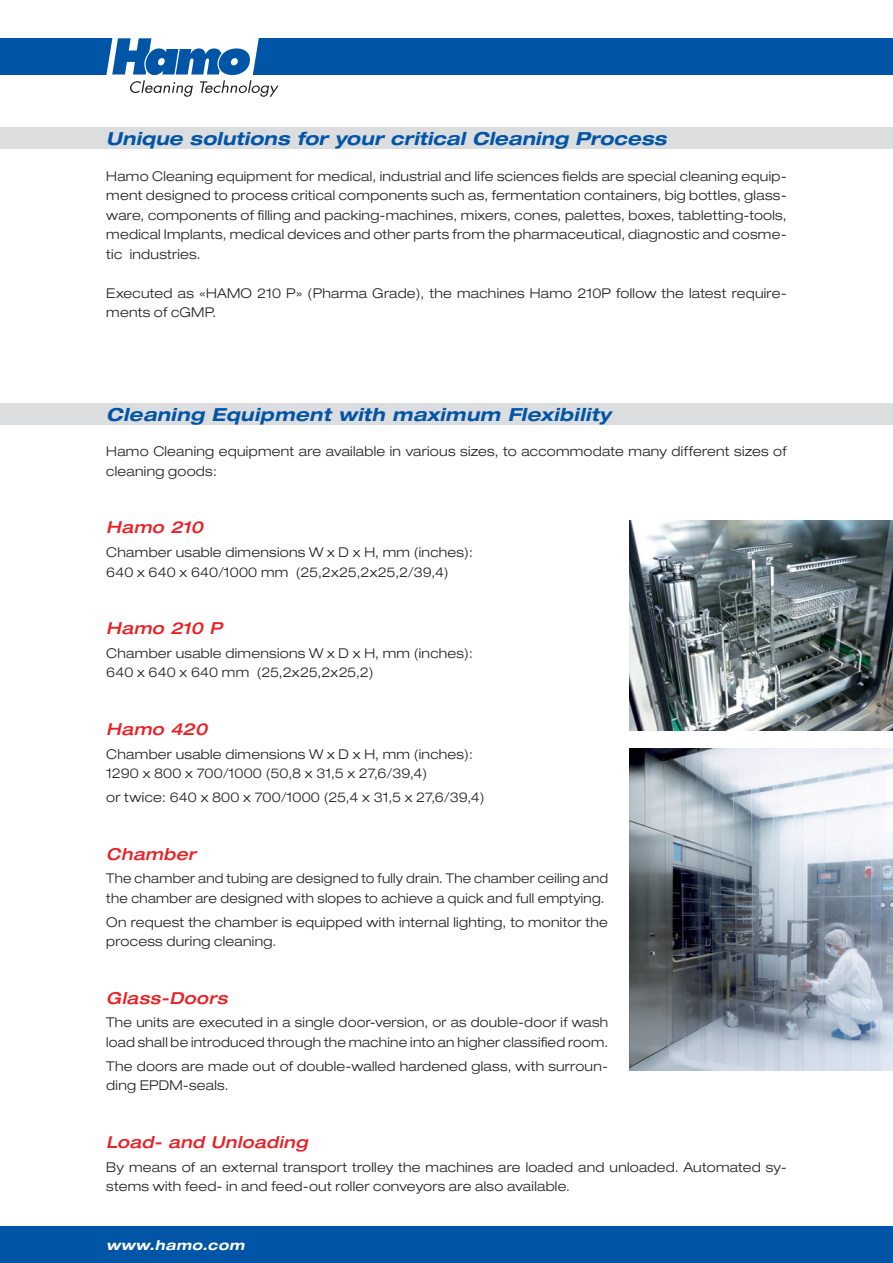
<style>
.page{position:relative;width:893px;height:1263px;background:#fff}
.page>*{position:absolute;margin:0;border:0;box-sizing:border-box;transform-origin:0 0}
.t1{font:italic 700 expanded 18px "Helvetica Neue";letter-spacing:.015em;color:#0155a7}
.t2{font:italic 500 expanded 16.5px "Helvetica Neue";letter-spacing:.03em;color:#ee1d23}
.t3{font:300 expanded 13.5px/19.5px "Helvetica Neue";letter-spacing:.02em;color:#231f20}
.t4{font:300 expanded 13.5px/19.5px "Helvetica Neue";letter-spacing:.02em;color:#231f20;scale:.96 1}
.t5{font:italic 700 expanded 13.5px "Helvetica Neue";letter-spacing:.035em;color:#fff}
</style>
<div class="page">
<div style="left:0;top:1227px;width:893px;height:36px;background:#0155a7"></div>
<div style="left:0;top:128px;width:893px;height:21px;background:#dcdddf"></div>
<div style="left:0;top:403px;width:893px;height:22px;background:#dcdddf"></div>
<div style="left:0;top:38px;width:893px;height:36px;background:#0155a7"></div>
<svg style="left:105px;top:38px;width:174px;height:59px"></svg>
<img style="left:629px;top:749px;width:264px;height:321px">
<img style="left:629px;top:520px;width:264px;height:210px">
<h1 class="t1" style="left:106px;top:128px;width:562px">Unique solutions for your critical Cleaning Process</h1>
<p class="t3" style="left:106px;top:166px;width:682px;text-align:justify">Hamo Cleaning equipment for medical, industrial and life sciences fields are special cleaning equip&shy;ment designed to process critical components such as, fermentation containers, big bottles, glass&shy;ware, components of filling and packing-machines, mixers, cones, palettes, boxes, tabletting-tools, medical Implants, medical devices and other parts from the pharmaceutical, diagnostic and cosme&shy;tic industries.</p>
<p class="t3" style="left:106px;top:283px;width:682px">Executed as «HAMO 210 P» (Pharma Grade), the machines Hamo 210P follow the latest require&shy;ments of cGMP.</p>
<h1 class="t1" style="left:106px;top:403px;width:506px">Cleaning Equipment with maximum Flexibility</h1>
<p class="t3" style="left:106px;top:442px;width:682px">Hamo Cleaning equipment are available in various sizes, to accommodate many different sizes of cleaning goods:</p>
<p class="t2" style="left:106px;top:517px;width:98px">Hamo 210</p>
<p class="t3" style="left:106px;top:542px;width:368px">Chamber usable dimensions W x D x H, mm (inches):<br>640 x 640 x 640/1000 mm (25,2x25,2x25,2/39,4)</p>
<p class="t2" style="left:106px;top:618px;width:118px">Hamo 210 P</p>
<p class="t3" style="left:106px;top:643px;width:368px">Chamber usable dimensions W x D x H, mm (inches):<br>640 x 640 x 640 mm (25,2x25,2x25,2)</p>
<p class="t2" style="left:106px;top:719px;width:102px">Hamo 420</p>
<p class="t3" style="left:106px;top:744px;width:368px">Chamber usable dimensions W x D x H, mm (inches):<br>1290 x 800 x 700/1000 (50,8 x 31,5 x 27,6/39,4)</p>
<p class="t3" style="left:106px;top:787px;width:380px">or twice: 640 x 800 x 700/1000 (25,4 x 31,5 x 27,6/39,4)</p>
<p class="t2" style="left:106px;top:843px;width:91px">Chamber</p>
<p class="t4" style="left:106px;top:869px;width:524px">The chamber and tubing are designed to fully drain. The chamber ceiling and the chamber are designed with slopes to achieve a quick and full emptying.</p>
<p class="t3" style="left:106px;top:912px;width:503px">On request the chamber is equipped with internal lighting, to monitor the process during cleaning.</p>
<p class="t2" style="left:106px;top:987px;width:123px">Glass-Doors</p>
<p class="t3" style="left:106px;top:1013px;width:503px">The units are executed in a single door-version, or as double-door if wash load shall be introduced through the machine into an higher classified room.</p>
<p class="t3" style="left:106px;top:1056px;width:503px">The doors are made out of double-walled hardened glass, with surroun&shy;ding EPDM-seals.</p>
<p class="t2" style="left:106px;top:1132px;width:203px">Load- and Unloading</p>
<p class="t3" style="left:106px;top:1157px;width:682px">By means of an external transport trolley the machines are loaded and unloaded. Automated sy&shy;stems with feed- in and feed-out roller conveyors are also available.</p>
<p class="t5" style="left:106px;top:1237px;width:140px">www.hamo.com</p>
</div>
